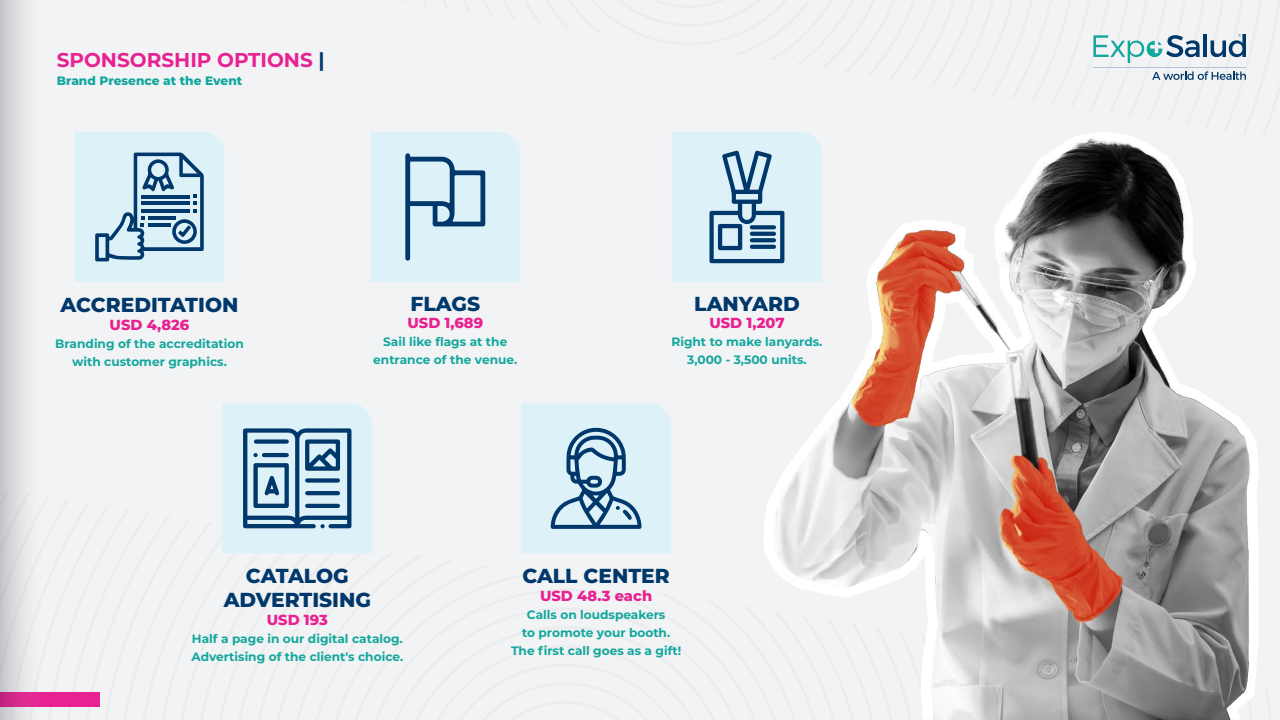
<style>
.page{position:relative;width:1280px;height:720px;background:#f2f3f4}
.page>*{position:absolute;margin:0;border:0;box-sizing:border-box;transform-origin:0 0}
.t1{font:800 20.2px/24.3px "Montserrat";color:#01386b;text-align:center}
.t2{font:700 20px "Montserrat";color:#e82292}
.t3{font:800 14.6px "Montserrat";color:#e82292}
.t4{font:800 12.2px "Montserrat";color:#12a79d}
.t5{font:700 12.1px/18px "Montserrat";color:#12a79d;text-align:center}
.s1{color:#01386b}
</style>
<div class="page">
<div style="left:0;top:692px;width:99px;height:15px;background:#e82292"></div>
<div style="left:0;top:0;width:43px;height:720px;background:linear-gradient(to right,#c8c6cb,#f8f5f8)"></div>
<img style="left:764px;top:132px;width:495px;height:588px">
<hr style="left:1203px;top:34px;width:4px;height:23px;background:#01386b">
<svg style="left:1211px;top:34px;width:35px;height:23px"></svg>
<svg style="left:1093px;top:35px;width:107px;height:28px"></svg>
<svg style="left:1152px;top:71px;width:94px;height:9px"></svg>
<hr style="left:1093px;top:67px;width:153px;height:1px;background:#b9c0d6">
<svg style="left:74px;top:132px;width:151px;height:150px;background:#bbd5e2"></svg>
<svg style="left:672px;top:132px;width:150px;height:150px;background:#c1dae6"></svg>
<svg style="left:370px;top:132px;width:150px;height:150px;background:#cbe3ec"></svg>
<svg style="left:222px;top:403px;width:150px;height:150px;background:#b1ccdb"></svg>
<svg style="left:521px;top:403px;width:150px;height:150px;background:#c3dce7"></svg>
<h2 class="t2" style="left:57px;top:46px;width:270px">SPONSORSHIP OPTIONS <span class="s1">|</span></h2>
<p class="t4" style="left:57px;top:72px;width:187px">Brand Presence at the Event</p>
<h1 class="t1" style="left:60px;top:292px;width:180px">ACCREDITATION</h1>
<p class="t3" style="left:110px;top:314px;width:81px">USD 4,826</p>
<p class="t5" style="left:55px;top:334px;width:190px">Branding of the accreditation with customer graphics.</p>
<h1 class="t1" style="left:410px;top:290px;width:71px">FLAGS</h1>
<p class="t3" style="left:407px;top:313px;width:77px">USD 1,689</p>
<p class="t5" style="left:373px;top:332px;width:145px">Sail like flags at the entrance of the venue.</p>
<h1 class="t1" style="left:694px;top:290px;width:107px">LANYARD</h1>
<p class="t3" style="left:709px;top:313px;width:77px">USD 1,207</p>
<p class="t5" style="left:672px;top:332px;width:152px">Right to make lanyards.<br>3,000 - 3,500 units.</p>
<h1 class="t1" style="left:224px;top:563px;width:149px">CATALOG<br>ADVERTISING</h1>
<p class="t3" style="left:267px;top:609px;width:63px">USD 193</p>
<p class="t5" style="left:191px;top:629px;width:213px;text-align:left">Half a page in our digital catalog.<br>Advertising of the client's choice.</p>
<h1 class="t1" style="left:522px;top:563px;width:149px">CALL CENTER</h1>
<p class="t3" style="left:540px;top:585px;width:114px">USD 48.3 each</p>
<p class="t5" style="left:511px;top:605px;width:172px">Calls on loudspeakers<br>to promote your booth.<br>The first call goes as a gift!</p>
</div>
